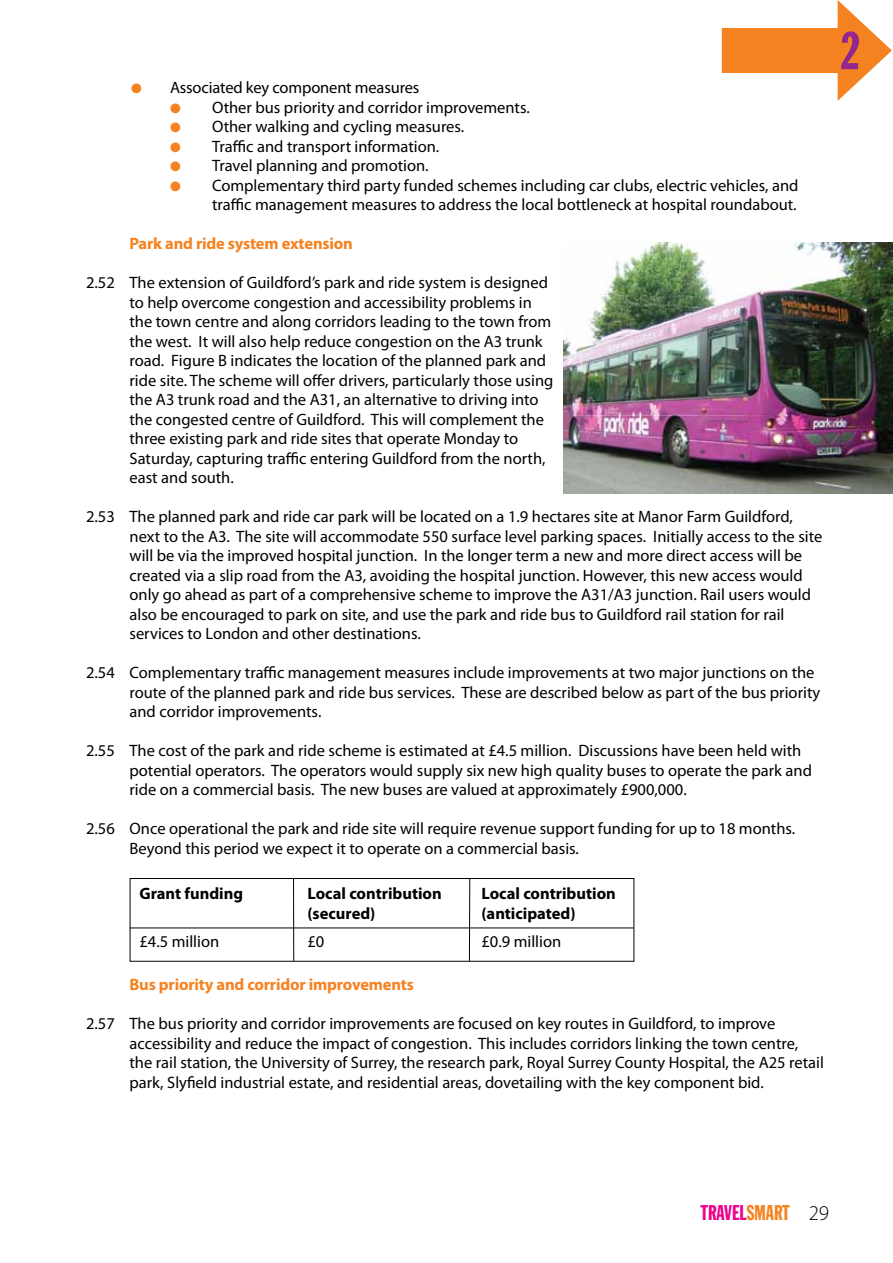
<style>
.page{position:relative;width:893px;height:1263px;background:#fff}
.page>*{position:absolute;margin:0;border:0;box-sizing:border-box;transform-origin:0 0}
.t1{font:52.5px "Franklin Gothic Extra Cond";color:#92278f}
.t2{font:21px "Franklin Gothic Extra Cond";color:#ec008c}
.t3{font:300 21px "Myriad Pro";color:#000}
.t4{font:16.5px/19.5px "Myriad Pro";color:#000}
.t5{font:700 16.5px "Myriad Pro";color:#000}
.t6{font:700 16.5px "Myriad Pro";letter-spacing:-.01em;color:#f58220}
.s1{color:#f58220}
</style>
<div class="page">
<div style="left:722px;top:28px;width:132px;height:45px;background:#f58220"></div>
<svg style="left:838px;top:0;width:54px;height:101px"></svg>
<div style="left:130px;top:878px;width:504px;height:84px;border:1px solid #000"></div>
<hr style="left:130px;top:927px;width:503px;height:1px;background:#000">
<hr style="left:293px;top:878px;width:1px;height:83px;background:#000">
<hr style="left:469px;top:878px;width:1px;height:83px;background:#000">
<img style="left:563px;top:242px;width:330px;height:251px">
<p class="t4" style="left:131px;top:77px;width:290px"><span class="s1">●</span> Associated key component measures</p>
<p class="t4" style="left:170px;top:97px;width:361px"><span class="s1">●</span> Other bus priority and corridor improvements.</p>
<p class="t4" style="left:170px;top:116px;width:296px"><span class="s1">●</span> Other walking and cycling measures.</p>
<p class="t4" style="left:170px;top:136px;width:271px"><span class="s1">●</span> Traffic and transport information.</p>
<p class="t4" style="left:170px;top:155px;width:260px"><span class="s1">●</span> Travel planning and promotion.</p>
<p class="t4" style="left:170px;top:175px;width:630px;text-align:right"><span class="s1">●</span> Complementary third party funded schemes including car clubs, electric vehicles, and traffic management measures to address the local bottleneck at hospital roundabout.</p>
<p class="t6" style="left:130px;top:233px;width:225px">Park and ride system extension</p>
<p class="t4" style="left:130px;top:272px;width:425px;text-indent:-43px">2.52 The extension of Guildford’s park and ride system is designed to help overcome congestion and accessibility problems in the town centre and along corridors leading to the town from the west. It will also help reduce congestion on the A3 trunk road. Figure B indicates the location of the planned park and ride site. The scheme will offer drivers, particularly those using the A3 trunk road and the A31, an alternative to driving into the congested centre of Guildford. This will complement the three existing park and ride sites that operate Monday to Saturday, capturing traffic entering Guildford from the north, east and south.</p>
<p class="t4" style="left:130px;top:507px;width:694px;text-indent:-43px">2.53 The planned park and ride car park will be located on a 1.9 hectares site at Manor Farm Guildford, next to the A3. The site will accommodate 550 surface level parking spaces. Initially access to the site will be via the improved hospital junction. In the longer term a new and more direct access will be created via a slip road from the A3, avoiding the hospital junction. However, this new access would only go ahead as part of a comprehensive scheme to improve the A31/A3 junction. Rail users would also be encouraged to park on site, and use the park and ride bus to Guildford rail station for rail services to London and other destinations.</p>
<p class="t4" style="left:130px;top:663px;width:692px;text-indent:-43px">2.54 Complementary traffic management measures include improvements at two major junctions on the route of the planned park and ride bus services. These are described below as part of the bus priority and corridor improvements.</p>
<p class="t4" style="left:130px;top:741px;width:684px;text-indent:-43px">2.55 The cost of the park and ride scheme is estimated at £4.5 million. Discussions have been held with potential operators. The operators would supply six new high quality buses to operate the park and ride on a commercial basis. The new buses are valued at approximately £900,000.</p>
<p class="t4" style="left:130px;top:819px;width:667px;text-indent:-43px">2.56 Once operational the park and ride site will require revenue support funding for up to 18 months.<br>Beyond this period we expect it to operate on a commercial basis.</p>
<p class="t5" style="left:139px;top:883px;width:105px">Grant funding</p>
<p class="t5" style="left:307px;top:883px;width:136px">Local contribution</p>
<p class="t5" style="left:481px;top:883px;width:136px">Local contribution</p>
<p class="t5" style="left:307px;top:902px;width:69px">(secured)</p>
<p class="t5" style="left:481px;top:902px;width:96px">(anticipated)</p>
<p class="t4" style="left:139px;top:932px;width:81px">£4.5 million</p>
<p class="t4" style="left:307px;top:932px;width:18px">£0</p>
<p class="t4" style="left:481px;top:932px;width:81px">£0.9 million</p>
<p class="t6" style="left:130px;top:974px;width:286px">Bus priority and corridor improvements</p>
<p class="t4" style="left:130px;top:1014px;width:696px;text-indent:-43px">2.57 The bus priority and corridor improvements are focused on key routes in Guildford, to improve accessibility and reduce the impact of congestion. This includes corridors linking the town centre, the rail station, the University of Surrey, the research park, Royal Surrey County Hospital, the A25 retail park, Slyfield industrial estate, and residential areas, dovetailing with the key component bid.</p>
<h1 class="t1" style="left:841px;top:23px;width:20px">2</h1>
<p class="t2" style="left:701px;top:1201px;width:74px">TRAVEL<span class="s1">SMART</span></p>
<p class="t3" style="left:809px;top:1202px;width:22px">29</p>
</div>
